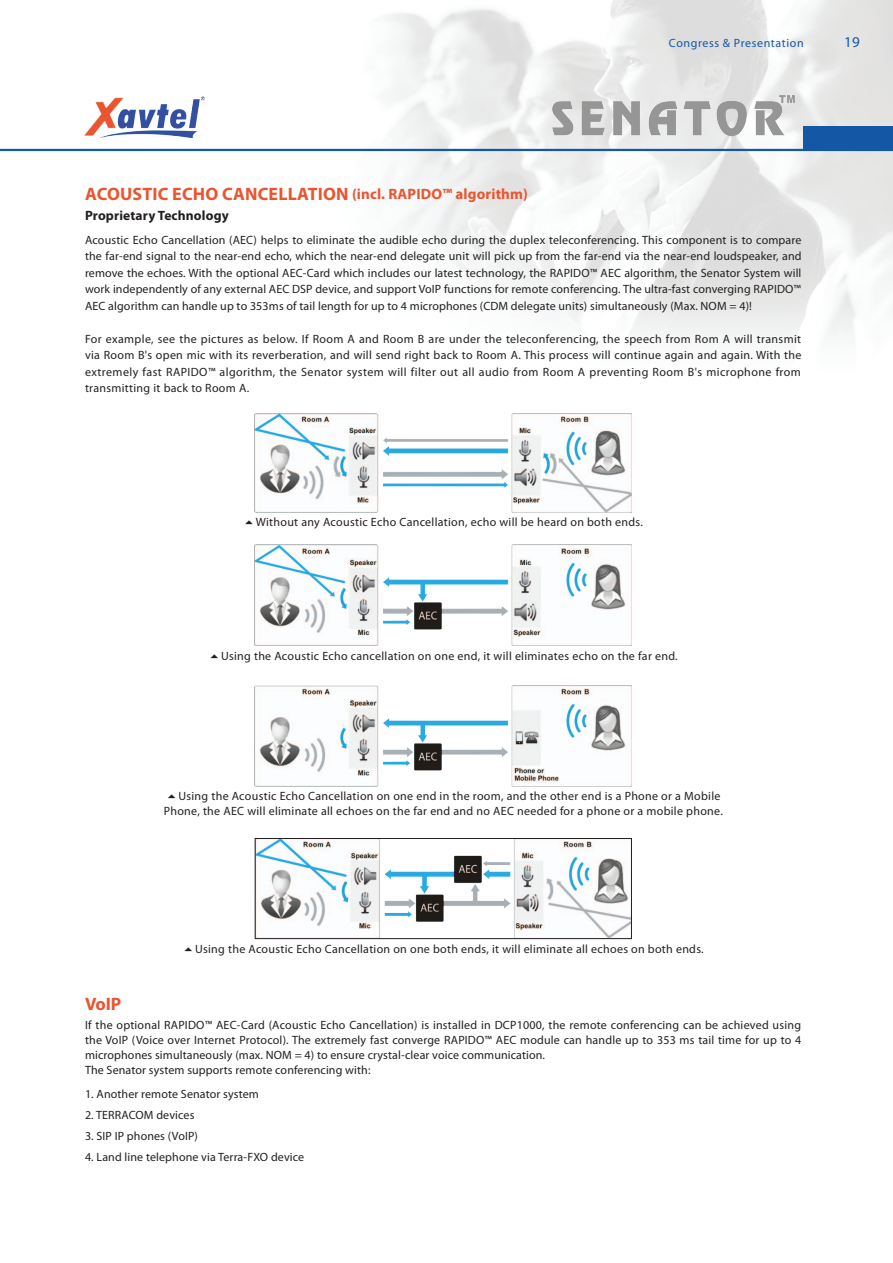
<style>
.page{position:relative;width:893px;height:1263px;background:#fff}
.page>*{position:absolute;margin:0;border:0;box-sizing:border-box;transform-origin:0 0}
.t1{font:700 18px "Myriad Pro";letter-spacing:-.01em;color:#ea5530}
.t2{font:700 15px "Myriad Pro";letter-spacing:.01em;color:#ea5530}
.t3{font:15px "Myriad Pro";color:#1357a5}
.t4{font:700 13.5px "Myriad Pro";letter-spacing:.01em;color:#231f20}
.t5{font:12px/16.5px "Myriad Pro";letter-spacing:.02em;color:#231f20;text-align:justify}
.t6{font:12px "Myriad Pro";letter-spacing:.05em;color:#1357a5}
</style>
<div class="page">
<img style="left:306px;top:0;width:587px;height:340px">
<hr style="left:0;top:149px;width:893px;height:2px;background:#1357a5">
<div style="left:804px;top:126px;width:89px;height:24px;background:#1357a5"></div>
<img style="left:553px;top:96px;width:241px;height:42px">
<img style="left:84px;top:96px;width:121px;height:42px">
<img style="left:257px;top:840px;width:373px;height:97px">
<div style="left:255px;top:838px;width:377px;height:101px;border:1px solid #231f20"></div>
<img style="left:255px;top:413px;width:377px;height:99px">
<img style="left:255px;top:685px;width:377px;height:101px">
<img style="left:255px;top:545px;width:377px;height:100px">
<p class="t6" style="left:669px;top:36px;width:136px">Congress &amp; Presentation</p>
<p class="t3" style="left:844px;top:32px;width:17px">19</p>
<h1 class="t1" style="left:85px;top:182px;width:58px">Acoustic</h1>
<h1 class="t1" style="left:172px;top:182px;width:23px">Echo</h1>
<h1 class="t1" style="left:222px;top:182px;width:23px">Cancellation</h1>
<p class="t2" style="left:352px;top:184px;width:177px">(incl. RAPIDO™ algorithm)</p>
<p class="t4" style="left:85px;top:207px;width:145px">Proprietary Technology</p>
<p class="t5" style="left:85px;top:231px;width:718px">Acoustic Echo Cancellation (AEC) helps to eliminate the audible echo during the duplex teleconferencing. This component is to compare the far-end signal to the near-end echo, which the near-end delegate unit will pick up from the far-end via the near-end loudspeaker, and remove the echoes. With the optional AEC-Card which includes our latest technology, the RAPIDO™ AEC algorithm, the Senator System will work independently of any external AEC DSP device, and support VoIP functions for remote conferencing. The ultra-fast converging RAPIDO™ AEC algorithm can handle up to 353ms of tail length for up to 4 microphones (CDM delegate units) simultaneously (Max. NOM = 4)!</p>
<p class="t5" style="left:85px;top:330px;width:718px">For example, see the pictures as below. If Room A and Room B are under the teleconferencing, the speech from Rom A will transmit via Room B's open mic with its reverberation, and will send right back to Room A. This process will continue again and again. With the extremely fast RAPIDO™ algorithm, the Senator system will filter out all audio from Room A preventing Room B's microphone from transmitting it back to Room A.</p>
<p class="t5" style="left:256px;top:513px;width:389px">Without any Acoustic Echo Cancellation, echo will be heard on both ends.</p>
<p class="t5" style="left:221px;top:647px;width:458px">Using the Acoustic Echo cancellation on one end, it will eliminates echo on the far end.</p>
<p class="t5" style="left:164px;top:789px;width:560px;line-height:15px;text-align:right">Using the Acoustic Echo Cancellation on one end in the room, and the other end is a Phone or a Mobile<br>Phone, the AEC will eliminate all echoes on the far end and no AEC needed for a phone or a mobile phone.</p>
<p class="t5" style="left:195px;top:941px;width:510px">Using the Acoustic Echo Cancellation on one both ends, it will eliminate all echoes on both ends.</p>
<h1 class="t1" style="left:85px;top:992px;width:38px">VoIP</h1>
<p class="t5" style="left:85px;top:1018px;width:718px;line-height:15px;text-align:left">If the optional RAPIDO™ AEC-Card (Acoustic Echo Cancellation) is installed in DCP1000, the remote conferencing can be achieved using the VoIP (Voice over Internet Protocol). The extremely fast converge RAPIDO™ AEC module can handle up to 353 ms tail time for up to 4 microphones simultaneously (max. NOM = 4) to ensure crystal-clear voice communication.<br>The Senator system supports remote conferencing with:</p>
<p class="t5" style="left:85px;top:1086px;width:175px">1. Another remote Senator system</p>
<p class="t5" style="left:85px;top:1107px;width:111px">2. TERRACOM devices</p>
<p class="t5" style="left:85px;top:1128px;width:114px">3. SIP IP phones (VoIP)</p>
<p class="t5" style="left:85px;top:1149px;width:221px">4. Land line telephone via Terra-FXO device</p>
</div>
